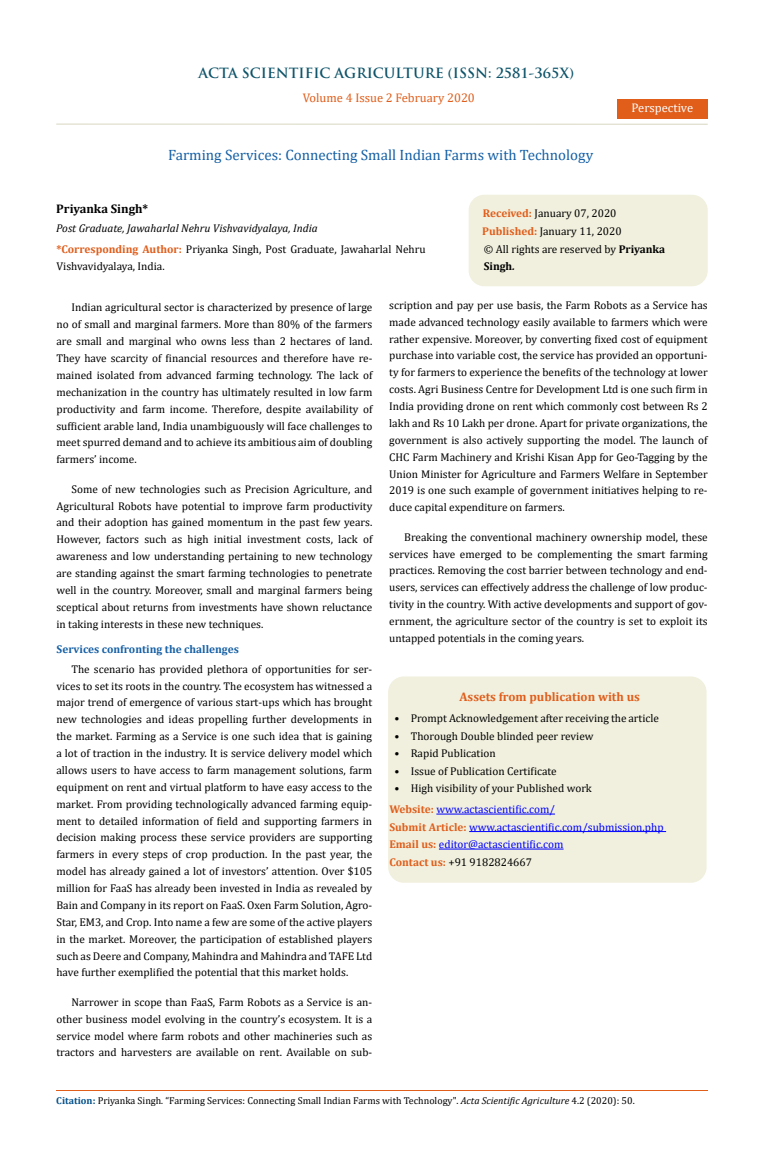
<style>
.page{position:relative;width:764px;height:1170px;background:#fff}
.page>*{position:absolute;margin:0;border:0;box-sizing:border-box;transform-origin:0 0}
.t1{font:15px "Cambria";color:#1560a6}
.t2{font:700 13.75px "Trajan Pro";color:#0e546a}
.t3{font:700 12.5px "Cambria";color:#e05d1a}
.t4{font:12.5px "Cambria";color:#e05d1a}
.t5{font:700 12.5px "Cambria";color:#000}
.t6{font:12.5px "Cambria";color:#fff}
.t7{font:11.25px/16.9px "Cambria";color:#000;text-align:justify}
.t8{font:11.25px/17.5px "Cambria";color:#00f}
.t9{font:italic 11.25px/20.5px "Cambria";color:#000}
.t10{font:700 11.25px "Cambria";color:#1560a6}
.t11{font:10px "Cambria";color:#000}
.s1{font-weight:700;font-style:normal;color:#e05d1a}
.s2{font-style:normal}
.s3{font-weight:700;color:#e05d1a}
.s4{font-weight:700}
.s5{font-weight:700;font-style:italic}
.s6{color:#000}
.s7{font-weight:700;color:#035089}
.s8{font-style:italic}
</style>
<div class="page">
<div style="left:617px;top:99px;width:90px;height:20px;background:#e05d1a"></div>
<div style="left:469px;top:195px;width:238px;height:91px;background:#f1f0de;border-radius:15px"></div>
<div style="left:469px;top:195px;width:238px;height:91px;border:1px solid #f1f0de;border-radius:15px"></div>
<div style="left:389px;top:677px;width:317px;height:205px;background:#f1f0de;border-radius:15px"></div>
<div style="left:388px;top:677px;width:318px;height:206px;border:1px solid #f1f0de;border-radius:15px"></div>
<hr style="left:436px;top:814px;width:119px;height:1px;background:#00f">
<hr style="left:469px;top:831px;width:197px;height:1px;background:#00f">
<hr style="left:439px;top:849px;width:124px;height:1px;background:#00f">
<hr style="left:56px;top:123px;width:651px;height:2px;background:#e0dfcd">
<hr style="left:56px;top:1090px;width:651px;height:1px;background:#e05d1a">
<p class="t2" style="left:199px;top:64px;width:377px">ACTA SCIENTIFIC AGRICULTURE (ISSN: 2581-365X)</p>
<p class="t4" style="left:303px;top:91px;width:174px">Volume 4 Issue 2 February 2020</p>
<h1 class="t1" style="left:168px;top:146px;width:426px">Farming Services: Connecting Small Indian Farms with Technology</h1>
<p class="t6" style="left:631px;top:100px;width:63px">Perspective</p>
<p class="t5" style="left:56px;top:200px;width:93px">Priyanka Singh*</p>
<p class="t9" style="left:56px;top:218px;width:371px">Post Graduate, Jawaharlal Nehru Vishvavidyalaya, India<br><span class="s1">*Corresponding Author:</span> <span class="s2">Priyanka Singh, Post Graduate, Jawaharlal Nehru</span></p>
<p class="t7" style="left:56px;top:258px;width:110px">Vishvavidyalaya, India.</p>
<p class="t7" style="left:482px;top:204px;width:185px;line-height:17.9px;text-align:left"><span class="s3">Received:</span> January 07, 2020<br><span class="s3">Published:</span> January 11, 2020<br>© All rights are reserved by <span class="s4">Priyanka<br>Singh</span><span class="s5">.</span></p>
<p class="t7" style="left:56px;top:299px;width:317px;text-indent:15px">Indian agricultural sector is characterized by presence of large no of small and marginal farmers. More than 80% of the farmers are small and marginal who owns less than 2 hectares of land.<br>They have scarcity of financial resources and therefore have re&shy;mained isolated from advanced farming technology. The lack of mechanization in the country has ultimately resulted in low farm productivity and farm income. Therefore, despite availability of sufficient arable land, India unambiguously will face challenges to meet spurred demand and to achieve its ambitious aim of doubling farmers’ income.</p>
<p class="t7" style="left:56px;top:480px;width:317px;text-indent:15px">Some of new technologies such as Precision Agriculture, and Agricultural Robots have potential to improve farm productivity and their adoption has gained momentum in the past few years.<br>However, factors such as high initial investment costs, lack of awareness and low understanding pertaining to new technology are standing against the smart farming technologies to penetrate well in the country. Moreover, small and marginal farmers being sceptical about returns from investments have shown reluctance in taking interests in these new techniques.</p>
<p class="t10" style="left:56px;top:641px;width:184px">Services confronting the challenges</p>
<p class="t7" style="left:56px;top:660px;width:317px;text-indent:15px">The scenario has provided plethora of opportunities for ser&shy;vices to set its roots in the country. The ecosystem has witnessed a major trend of emergence of various start-ups which has brought new technologies and ideas propelling further developments in the market. Farming as a Service is one such idea that is gaining a lot of traction in the industry. It is service delivery model which allows users to have access to farm management solutions, farm equipment on rent and virtual platform to have easy access to the market. From providing technologically advanced farming equip&shy;ment to detailed information of field and supporting farmers in decision making process these service providers are supporting farmers in every steps of crop production. In the past year, the model has already gained a lot of investors’ attention. Over $105 million for FaaS has already been invested in India as revealed by Bain and Company in its report on FaaS. Oxen Farm Solution, Agro-Star, EM3, and Crop. Into name a few are some of the active players in the market. Moreover, the participation of established players such as Deere and Company, Mahindra and Mahindra and TAFE Ltd have further exemplified the potential that this market holds.</p>
<p class="t7" style="left:56px;top:993px;width:317px;text-indent:15px">Narrower in scope than FaaS, Farm Robots as a Service is an&shy;other business model evolving in the country’s ecosystem. It is a service model where farm robots and other machineries such as tractors and harvesters are available on rent. Available on sub-</p>
<p class="t7" style="left:389px;top:296px;width:320px">scription and pay per use basis, the Farm Robots as a Service has made advanced technology easily available to farmers which were rather expensive. Moreover, by converting fixed cost of equipment purchase into variable cost, the service has provided an opportuni&shy;ty for farmers to experience the benefits of the technology at lower costs. Agri Business Centre for Development Ltd is one such firm in India providing drone on rent which commonly cost between Rs 2 lakh and Rs 10 Lakh per drone. Apart for private organizations, the government is also actively supporting the model. The launch of CHC Farm Machinery and Krishi Kisan App for Geo-Tagging by the Union Minister for Agriculture and Farmers Welfare in September 2019 is one such example of government initiatives helping to re&shy;duce capital expenditure on farmers.</p>
<p class="t7" style="left:389px;top:528px;width:320px;text-indent:15px">Breaking the conventional machinery ownership model, these services have emerged to be complementing the smart farming practices. Removing the cost barrier between technology and end&shy;users, services can effectively address the challenge of low produc&shy;tivity in the country. With active developments and support of gov&shy;ernment, the agriculture sector of the country is set to exploit its untapped potentials in the coming years.</p>
<p class="t3" style="left:459px;top:688px;width:182px">Assets from publication with us</p>
<p class="t7" style="left:394px;top:710px;width:266px">• Prompt Acknowledgement after receiving the article</p>
<p class="t7" style="left:394px;top:727px;width:201px">• Thorough Double blinded peer review</p>
<p class="t7" style="left:394px;top:745px;width:103px">• Rapid Publication</p>
<p class="t7" style="left:394px;top:762px;width:164px">• Issue of Publication Certificate</p>
<p class="t7" style="left:394px;top:780px;width:199px">• High visibility of your Published work</p>
<p class="t8" style="left:389px;top:801px;width:276px"><span class="s3">Website:</span> www.actascientific.com/<br><span class="s3">Submit Article:</span> www.actascientific.com/submission.php <span class="s3">Email us:</span> editor@actascientific.com<br><span class="s3">Contact us:</span> <span class="s6">+91 9182824667</span></p>
<p class="t11" style="left:56px;top:1094px;width:580px"><span class="s7">Citation:</span> Priyanka Singh<span class="s8">.</span> “Farming Services: Connecting Small Indian Farms with Technology". <span class="s8">Acta Scientific Agriculture</span> 4.2 (2020): 50.</p>
</div>
